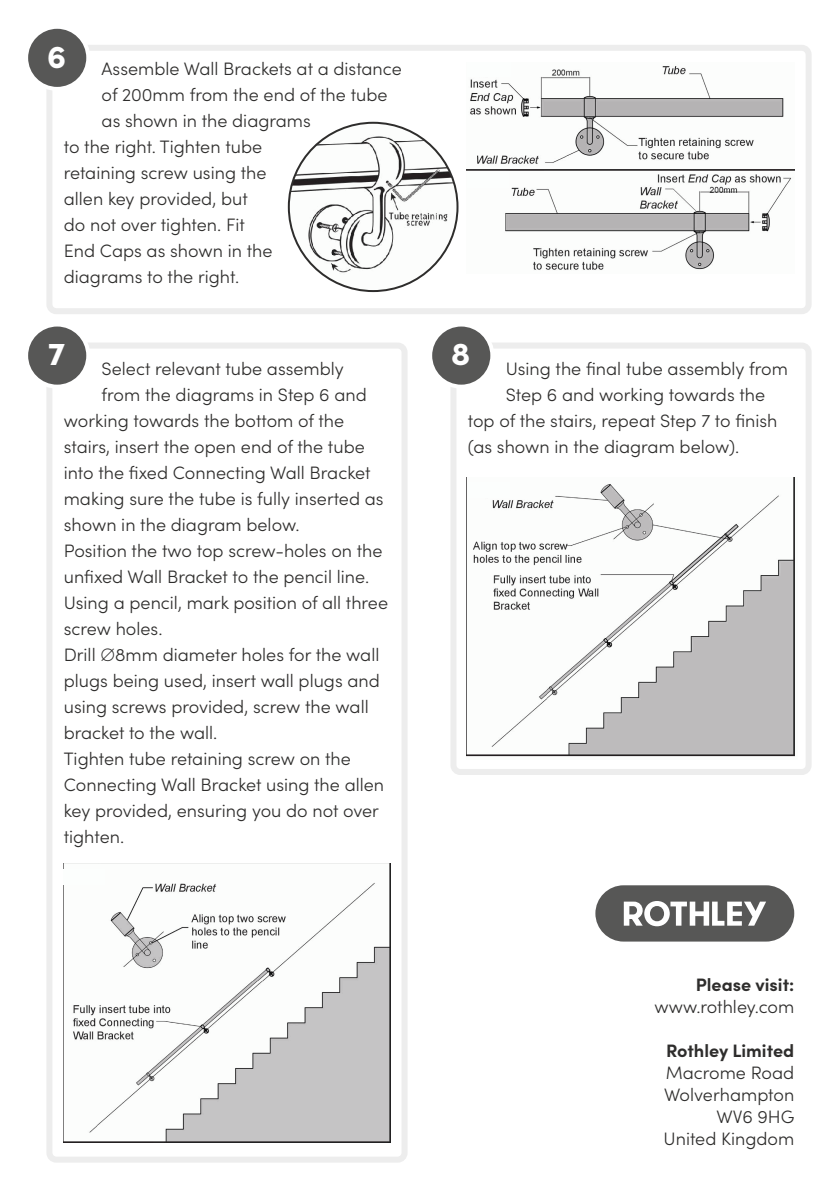
<style>
.page{position:relative;width:840px;height:1191px;background:#fff}
.page>*{position:absolute;margin:0;border:0;box-sizing:border-box;transform-origin:0 0}
.t1{font:900 32px "Sofia Pro";color:#fff}
.t2{font:300 18px/26px "Sofia Pro";color:#2e2d2c}
.t3{font:700 18px "Sofia Pro";color:#2e2d2c}
</style>
<div class="page">
<div style="left:46px;top:45px;width:765px;height:269px;border:6px solid #ededed;border-radius:7px"></div>
<div style="left:450px;top:342px;width:361px;height:433px;border:6px solid #ededed;border-radius:7px"></div>
<div style="left:46px;top:342px;width:361px;height:820px;border:6px solid #ededed;border-radius:7px"></div>
<div style="left:26px;top:27px;width:62px;height:62px;background:#575756;border-radius:50%"></div>
<div style="left:24px;top:25px;width:66px;height:66px;border:4px solid #fff;border-radius:50%"></div>
<div style="left:430px;top:324px;width:62px;height:63px;background:#575756;border-radius:50%"></div>
<div style="left:428px;top:322px;width:66px;height:67px;border:4px solid #fff;border-radius:50%"></div>
<div style="left:26px;top:324px;width:62px;height:63px;background:#575756;border-radius:50%"></div>
<div style="left:24px;top:322px;width:66px;height:67px;border:4px solid #fff;border-radius:50%"></div>
<img style="left:466px;top:66px;width:328px;height:204px">
<img style="left:466px;top:478px;width:329px;height:279px">
<img style="left:64px;top:863px;width:326px;height:279px">
<div style="left:595px;top:885px;width:198px;height:56px;background:#575756;border-radius:28px"></div>
<svg style="left:623px;top:901px;width:142px;height:25px"></svg>
<img style="left:289px;top:123px;width:168px;height:168px;border-radius:84px">
<div style="left:467px;top:62px;width:44px;height:15px;background:#fcfefd"></div>
<div style="left:467px;top:172px;width:42px;height:16px;background:#fcfefd"></div>
<div style="left:467px;top:482px;width:42px;height:16px;background:#fcfefd"></div>
<div style="left:64px;top:869px;width:41px;height:16px;background:#fcfefd"></div>
<p class="t1" style="left:47px;top:31px;width:21px">6</p>
<p class="t2" style="left:102px;top:55px;width:301px">Assemble Wall Brackets at a distance</p>
<p class="t2" style="left:102px;top:81px;width:287px">of 200mm from the end of the tube</p>
<p class="t2" style="left:102px;top:107px;width:210px">as shown in the diagrams</p>
<p class="t2" style="left:64px;top:133px;width:200px">to the right. Tighten tube</p>
<p class="t2" style="left:64px;top:159px;width:204px">retaining screw using the</p>
<p class="t2" style="left:64px;top:185px;width:185px">allen key provided, but</p>
<p class="t2" style="left:64px;top:211px;width:182px">do not over tighten. Fit</p>
<p class="t2" style="left:64px;top:237px;width:210px">End Caps as shown in the</p>
<p class="t2" style="left:64px;top:263px;width:177px">diagrams to the right.</p>
<p class="t1" style="left:48px;top:329px;width:18px">7</p>
<p class="t1" style="left:451px;top:329px;width:21px">8</p>
<p class="t2" style="left:102px;top:355px;width:244px">Select relevant tube assembly</p>
<p class="t2" style="left:102px;top:381px;width:266px">from the diagrams in Step 6 and</p>
<p class="t2" style="left:64px;top:407px;width:282px">working towards the bottom of the</p>
<p class="t2" style="left:64px;top:433px;width:302px">stairs, insert the open end of the tube</p>
<p class="t2" style="left:64px;top:459px;width:308px">into the fixed Connecting Wall Bracket</p>
<p class="t2" style="left:64px;top:485px;width:321px">making sure the tube is fully inserted as</p>
<p class="t2" style="left:64px;top:511px;width:237px">shown in the diagram below.</p>
<p class="t2" style="left:64px;top:537px;width:326px">Position the two top screw-holes on the unfixed Wall Bracket to the pencil line.<br>Using a pencil, mark position of all three screw holes.</p>
<p class="t2" style="left:64px;top:641px;width:317px">Drill ∅8mm diameter holes for the wall plugs being used, insert wall plugs and using screws provided, screw the wall bracket to the wall.</p>
<p class="t2" style="left:64px;top:745px;width:322px">Tighten tube retaining screw on the<br>Connecting Wall Bracket using the allen key provided, ensuring you do not over tighten.</p>
<p class="t2" style="left:505px;top:355px;width:284px">Using the final tube assembly from</p>
<p class="t2" style="left:505px;top:381px;width:261px">Step 6 and working towards the</p>
<p class="t2" style="left:467px;top:407px;width:311px">top of the stairs, repeat Step 7 to finish</p>
<p class="t2" style="left:467px;top:433px;width:273px">(as shown in the diagram below).</p>
<p class="t3" style="left:695px;top:971px;width:100px">Please visit:</p>
<p class="t2" style="left:654px;top:993px;width:141px">www.rothley.com</p>
<p class="t3" style="left:665px;top:1037px;width:129px">Rothley Limited</p>
<p class="t2" style="left:665px;top:1059px;width:130px">Macrome Road</p>
<p class="t2" style="left:663px;top:1081px;width:131px">Wolverhampton</p>
<p class="t2" style="left:716px;top:1103px;width:79px">WV6 9HG</p>
<p class="t2" style="left:663px;top:1125px;width:132px">United Kingdom</p>
</div>
